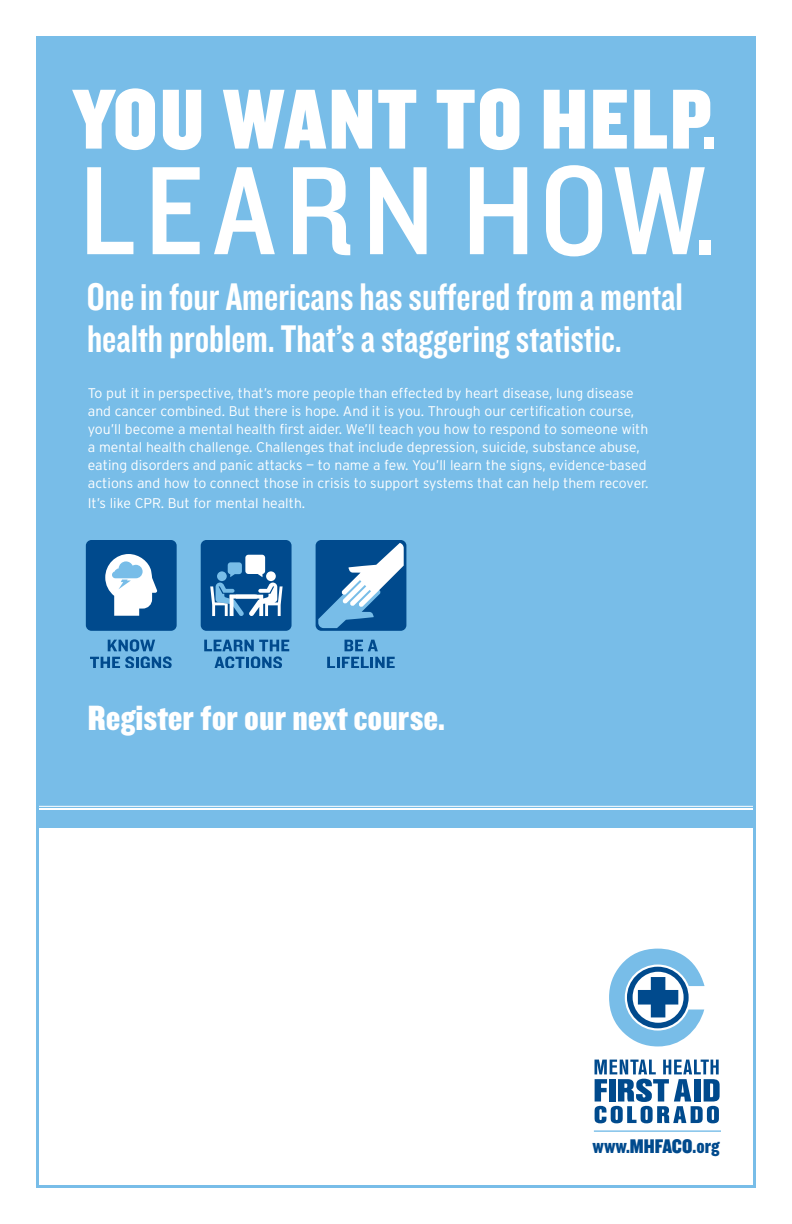
<style>
.page{position:relative;width:792px;height:1224px;background:#fff}
.page>*{position:absolute;margin:0;border:0;box-sizing:border-box;transform-origin:0 0}
.t1{font:130.6px "Knockout HTF30 Junior Welterwt";letter-spacing:.07em;color:#fff}
.t2{font:88.3px "Knockout HTF70 Full Welterwt";letter-spacing:.025em;color:#fff}
.t3{font:40px/42px "Knockout HTF49 Liteweight";color:#fff}
.t4{font:36.5px "Knockout HTF70 Full Welterwt";color:#fff}
.t5{font:20.5px "Knockout HTF70 Full Welterwt";color:#004a8d}
.t6{font:300 14px/18.2px "Interstate";color:#fff}
.s1{font-size:76.8px}
.s2{font-size:121px}
</style>
<div class="page">
<div style="left:36px;top:36px;width:720px;height:792px;background:#78bde8"></div>
<hr style="left:36px;top:806px;width:720px;height:1px;background:#fff">
<hr style="left:36px;top:808px;width:720px;height:2px;background:#fff">
<hr style="left:594px;top:1130px;width:127px;height:2px;background:#78bde8">
<svg style="left:609px;top:949px;width:96px;height:97px"></svg>
<svg style="left:595px;top:1060px;width:125px;height:63px"></svg>
<div style="left:86px;top:540px;width:91px;height:91px;background:#004a8d;border-radius:6px"></div>
<svg style="left:105px;top:554px;width:52px;height:62px"></svg>
<svg style="left:90px;top:639px;width:82px;height:28px"></svg>
<div style="left:316px;top:540px;width:90px;height:91px;background:#004a8d;border-radius:6px"></div>
<svg style="left:318px;top:543px;width:86px;height:85px"></svg>
<svg style="left:345px;top:640px;width:33px;height:11px"></svg>
<svg style="left:327px;top:657px;width:68px;height:10px"></svg>
<svg style="left:204px;top:640px;width:85px;height:27px"></svg>
<div style="left:201px;top:540px;width:91px;height:91px;background:#004a8d;border-radius:6px"></div>
<div style="left:266px;top:571px;width:10px;height:10px;background:#fff;border-radius:50%"></div>
<div style="left:217px;top:571px;width:10px;height:10px;background:#78bde8;border-radius:50%"></div>
<svg style="left:228px;top:555px;width:37px;height:22px"></svg>
<svg style="left:210px;top:583px;width:73px;height:33px"></svg>
<h2 class="t2" style="left:72px;top:73px;width:646px">YOU WANT TO HELP<span class="s1">.</span></h2>
<h1 class="t1" style="left:79px;top:143px;width:641px">LEARN HOW<span class="s2">.</span></h1>
<h3 class="t3" style="left:87px;top:276px;width:598px">One in four Americans has suffered from a mental health problem. That’s a staggering statistic.</h3>
<p class="t6" style="left:88px;top:384px;width:562px">To put it in perspective, that’s more people than effected by heart disease, lung disease and cancer combined. But there is hope. And it is you. Through our certification course, you’ll become a mental health first aider. We’ll teach you how to respond to someone with a mental health challenge. Challenges that include depression, suicide, substance abuse, eating disorders and panic attacks — to name a few. You’ll learn the signs, evidence-based actions and how to connect those in crisis to support systems that can help them recover.<br>It’s like CPR. But for mental health.</p>
<h3 class="t4" style="left:88px;top:699px;width:359px">Register for our next course.</h3>
<h3 class="t5" style="left:593px;top:1135px;width:128px">www.MHFACO.org</h3>
</div>
